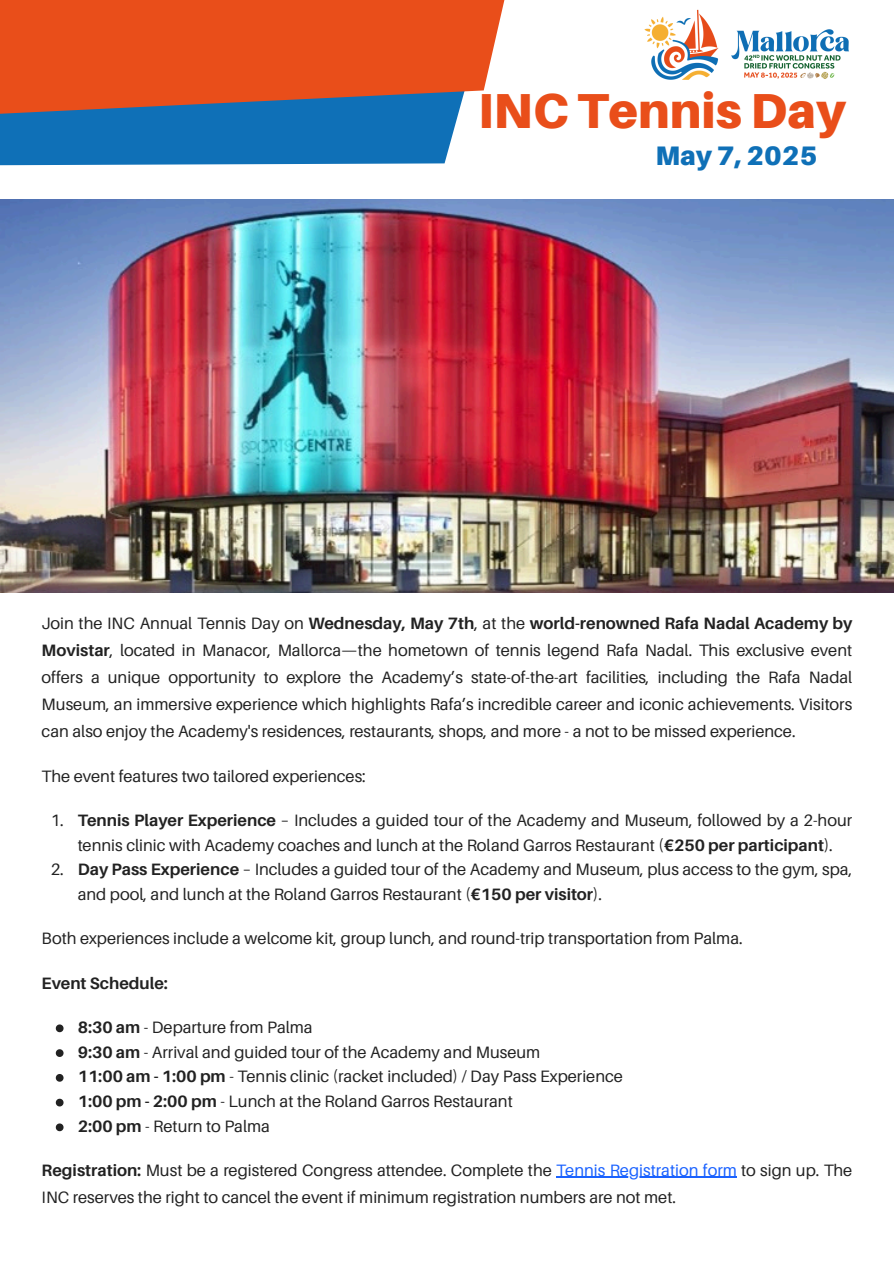
<style>
.page{position:relative;width:894px;height:1263px;background:#fff}
.page>*{position:absolute;margin:0;border:0;box-sizing:border-box;transform-origin:0 0}
.t1{font:900 49.2px "Aileron";color:#e94e1a}
.t2{font:900 26.7px "Aileron";color:#0f70b7}
.t3{font:16.5px/27px "Aileron";color:#222}
.t4{font:700 16.5px "Aileron";color:#222}
.s1{font-weight:700}
.s2{color:#1a62ff}
</style>
<div class="page">
<svg style="left:56px;top:1024px;width:7px;height:8px"></svg>
<svg style="left:56px;top:1049px;width:7px;height:8px"></svg>
<svg style="left:56px;top:1074px;width:7px;height:8px"></svg>
<svg style="left:56px;top:1099px;width:7px;height:7px"></svg>
<svg style="left:56px;top:1123px;width:7px;height:8px"></svg>
<svg style="left:0;top:0;width:505px;height:166px;background:#a1645c"></svg>
<img style="left:644px;top:9px;width:205px;height:71px">
<img style="left:0;top:199px;width:893px;height:394px">
<hr style="left:556px;top:1177px;width:180px;height:1px;background:#1a62ff">
<p class="t1" style="left:478px;top:81px;width:369px">INC Tennis Day</p>
<p class="t2" style="left:655px;top:139px;width:163px">May 7, 2025</p>
<p class="t3" style="left:42px;top:609px;width:811px;text-align:justify">Join the INC Annual Tennis Day on <span class="s1">Wednesday, May 7th</span>, at the <span class="s1">world-renowned Rafa Nadal Academy by Movistar</span>, located in Manacor, Mallorca—the hometown of tennis legend Rafa Nadal. This exclusive event offers a unique opportunity to explore the Academy’s state-of-the-art facilities, including the Rafa Nadal Museum, an immersive experience which highlights Rafa’s incredible career and iconic achievements. Visitors can also enjoy the Academy's residences, restaurants, shops, and more - a not to be missed experience.</p>
<p class="t3" style="left:42px;top:762px;width:325px">The event features two tailored experiences:</p>
<p class="t3" style="left:78px;top:807px;width:775px;line-height:24.8px"><span class="s1">Tennis Player Experience</span> – Includes a guided tour of the Academy and Museum, followed by a 2-hour tennis clinic with Academy coaches and lunch at the Roland Garros Restaurant (<span class="s1">€250 per participant</span>).</p>
<p class="t3" style="left:78px;top:857px;width:775px;line-height:24.8px"><span class="s1">Day Pass Experience</span> – Includes a guided tour of the Academy and Museum, plus access to the gym, spa, and pool, and lunch at the Roland Garros Restaurant (<span class="s1">€150 per visitor</span>).</p>
<p class="t3" style="left:42px;top:924px;width:702px">Both experiences include a welcome kit, group lunch, and round-trip transportation from Palma.</p>
<h1 class="t4" style="left:42px;top:973px;width:128px">Event Schedule:</h1>
<p class="t3" style="left:78px;top:1013px;width:236px"><span class="s1">8:30 am</span> - Departure from Palma</p>
<p class="t3" style="left:78px;top:1038px;width:464px"><span class="s1">9:30 am</span> - Arrival and guided tour of the Academy and Museum</p>
<p class="t3" style="left:78px;top:1063px;width:546px"><span class="s1">11:00 am - 1:00 pm</span> - Tennis clinic (racket included) / Day Pass Experience</p>
<p class="t3" style="left:78px;top:1087px;width:436px"><span class="s1">1:00 pm - 2:00 pm</span> - Lunch at the Roland Garros Restaurant</p>
<p class="t3" style="left:78px;top:1112px;width:194px"><span class="s1">2:00 pm</span> - Return to Palma</p>
<h1 class="t3" style="left:42px;top:1156px;width:812px"><span class="s1">Registration:</span> Must be a registered Congress attendee. Complete the <span class="s2">Tennis Registration form</span> to sign up. The<br>INC reserves the right to cancel the event if minimum registration numbers are not met.</h1>
<p class="t3" style="left:51px;top:806px;width:15px">1.</p>
<p class="t3" style="left:51px;top:856px;width:15px">2.</p>
</div>
